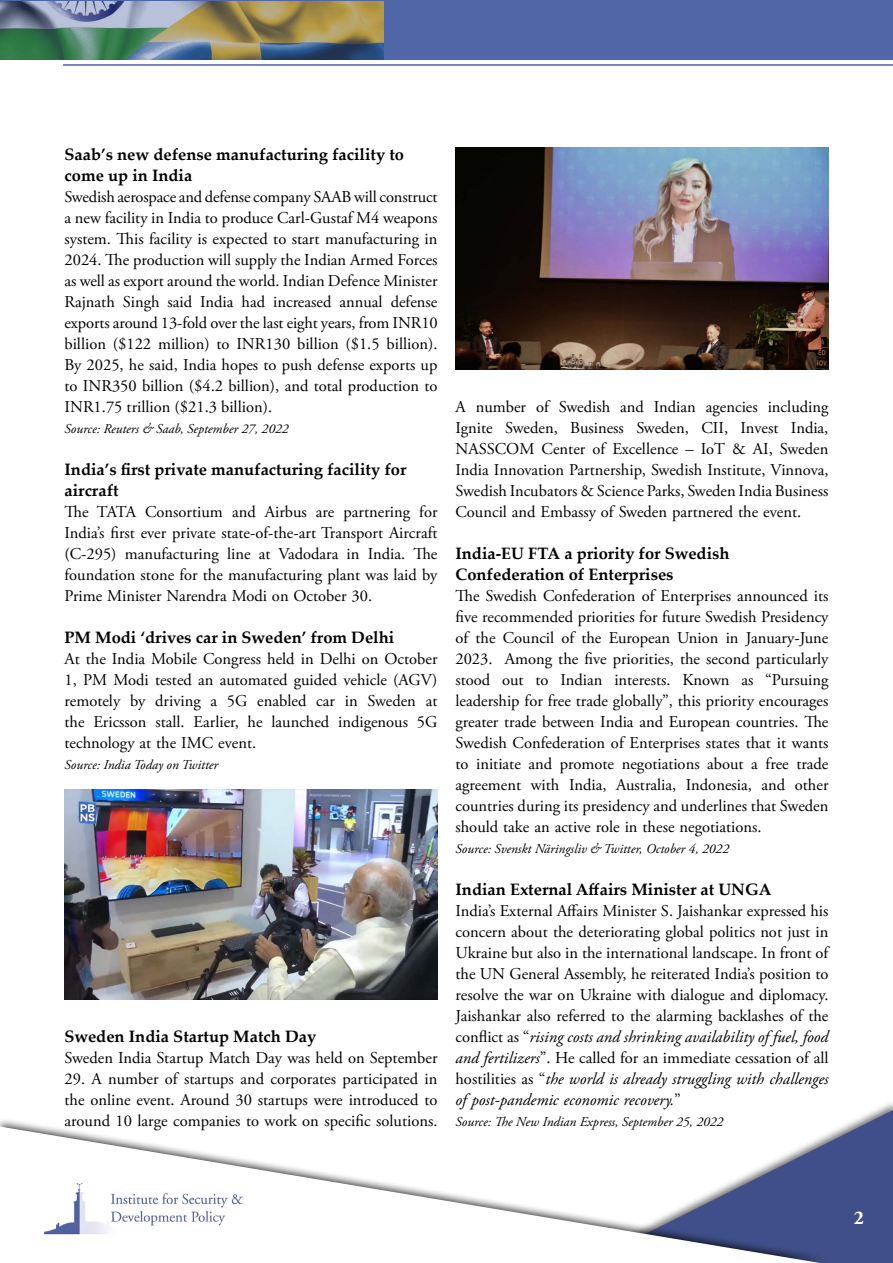
<style>
.page{position:relative;width:893px;height:1263px;background:#fff}
.page>*{position:absolute;margin:0;border:0;box-sizing:border-box;transform-origin:0 0}
.t1{font:700 19.5px "Adobe Garamond Pro";color:#fff}
.t2{font:16.5px/21px "Adobe Garamond Pro";color:#000;text-align:justify}
.t3{font:700 16.5px/21px "Palatino Linotype";color:#000}
.t4{font:italic 13.5px "Adobe Garamond Pro";color:#000}
.s1{font-style:italic}
</style>
<div class="page">
<hr style="left:63px;top:64px;width:830px;height:2px;background:#5066a7">
<svg style="left:828px;top:1110px;width:65px;height:153px;background:#505e92"></svg>
<div style="left:0;top:1117px;width:828px;height:146px;background:#000;opacity:.75"></div>
<svg style="left:0;top:1126px;width:820px;height:137px"></svg>
<img style="left:44px;top:1177px;width:202px;height:60px">
<div style="left:0;top:0;width:893px;height:60px;background:#5166a6"></div>
<img style="left:0;top:2px;width:384px;height:58px">
<img style="left:64px;top:790px;width:373px;height:210px">
<img style="left:455px;top:147px;width:373px;height:223px">
<p class="t3" style="left:64px;top:143px;width:341px">Saab’s new defense manufacturing facility to come up in India</p>
<p class="t2" style="left:64px;top:187px;width:375px">Swedish aerospace and defense company SAAB will construct a new facility in India to produce Carl-Gustaf M4 weapons system. This facility is expected to start manufacturing in 2024. The production will supply the Indian Armed Forces as well as export around the world. Indian Defence Minister Rajnath Singh said India had increased annual defense exports around 13-fold over the last eight years, from INR10 billion ($122 million) to INR130 billion ($1.5 billion).<br>By 2025, he said, India hopes to push defense exports up to INR350 billion ($4.2 billion), and total production to INR1.75 trillion ($21.3 billion).</p>
<p class="t4" style="left:64px;top:420px;width:226px">Source: Reuters &amp; Saab, September 27, 2022</p>
<p class="t3" style="left:64px;top:458px;width:343px">India’s first private manufacturing facility for aircraft</p>
<p class="t2" style="left:64px;top:502px;width:374px">The TATA Consortium and Airbus are partnering for India’s first ever private state-of-the-art Transport Aircraft (C-295) manufacturing line at Vadodara in India. The foundation stone for the manufacturing plant was laid by Prime Minister Narendra Modi on October 30.</p>
<p class="t3" style="left:64px;top:626px;width:331px">PM Modi ‘drives car in Sweden’ from Delhi</p>
<p class="t2" style="left:64px;top:649px;width:375px">At the India Mobile Congress held in Delhi on October 1, PM Modi tested an automated guided vehicle (AGV) remotely by driving a 5G enabled car in Sweden at the Ericsson stall. Earlier, he launched indigenous 5G technology at the IMC event.</p>
<p class="t4" style="left:64px;top:756px;width:155px">Source: India Today on Twitter</p>
<p class="t3" style="left:64px;top:1025px;width:253px">Sweden India Startup Match Day</p>
<p class="t2" style="left:64px;top:1048px;width:374px">Sweden India Startup Match Day was held on September</p>
<p class="t2" style="left:64px;top:1069px;width:374px">29. A number of startups and corporates participated in the online event. Around 30 startups were introduced to around 10 large companies to work on specific solutions.</p>
<p class="t2" style="left:455px;top:397px;width:375px">A number of Swedish and Indian agencies including Ignite Sweden, Business Sweden, CII, Invest India, NASSCOM Center of Excellence – IoT &amp; AI, Sweden India Innovation Partnership, Swedish Institute, Vinnova, Swedish Incubators &amp; Science Parks, Sweden India Business Council and Embassy of Sweden partnered the event.</p>
<p class="t3" style="left:455px;top:542px;width:276px">India-EU FTA a priority for Swedish<br>Confederation of Enterprises</p>
<p class="t2" style="left:455px;top:586px;width:375px">The Swedish Confederation of Enterprises announced its five recommended priorities for future Swedish Presidency of the Council of the European Union in January-June 2023. Among the five priorities, the second particularly stood out to Indian interests. Known as “Pursuing leadership for free trade globally”, this priority encourages greater trade between India and European countries. The Swedish Confederation of Enterprises states that it wants to initiate and promote negotiations about a free trade agreement with India, Australia, Indonesia, and other countries during its presidency and underlines that Sweden should take an active role in these negotiations.</p>
<p class="t4" style="left:455px;top:840px;width:275px">Source: Svenskt Näringsliv &amp; Twitter, October 4, 2022</p>
<p class="t3" style="left:455px;top:878px;width:318px">Indian External Affairs Minister at UNGA</p>
<p class="t2" style="left:455px;top:901px;width:374px">India’s External Affairs Minister S. Jaishankar expressed his concern about the deteriorating global politics not just in Ukraine but also in the international landscape. In front of the UN General Assembly, he reiterated India’s position to resolve the war on Ukraine with dialogue and diplomacy.<br>Jaishankar also referred to the alarming backlashes of the conflict as “<span class="s1">rising costs and shrinking availability of fuel, food and fertilizers</span>”. He called for an immediate cessation of all hostilities as “<span class="s1">the world is already struggling with challenges of post-pandemic economic recovery.</span>”</p>
<p class="t4" style="left:455px;top:1113px;width:269px">Source: The New Indian Express, September 25, 2022</p>
<p class="t1" style="left:854px;top:1206px;width:12px">2</p>
</div>
